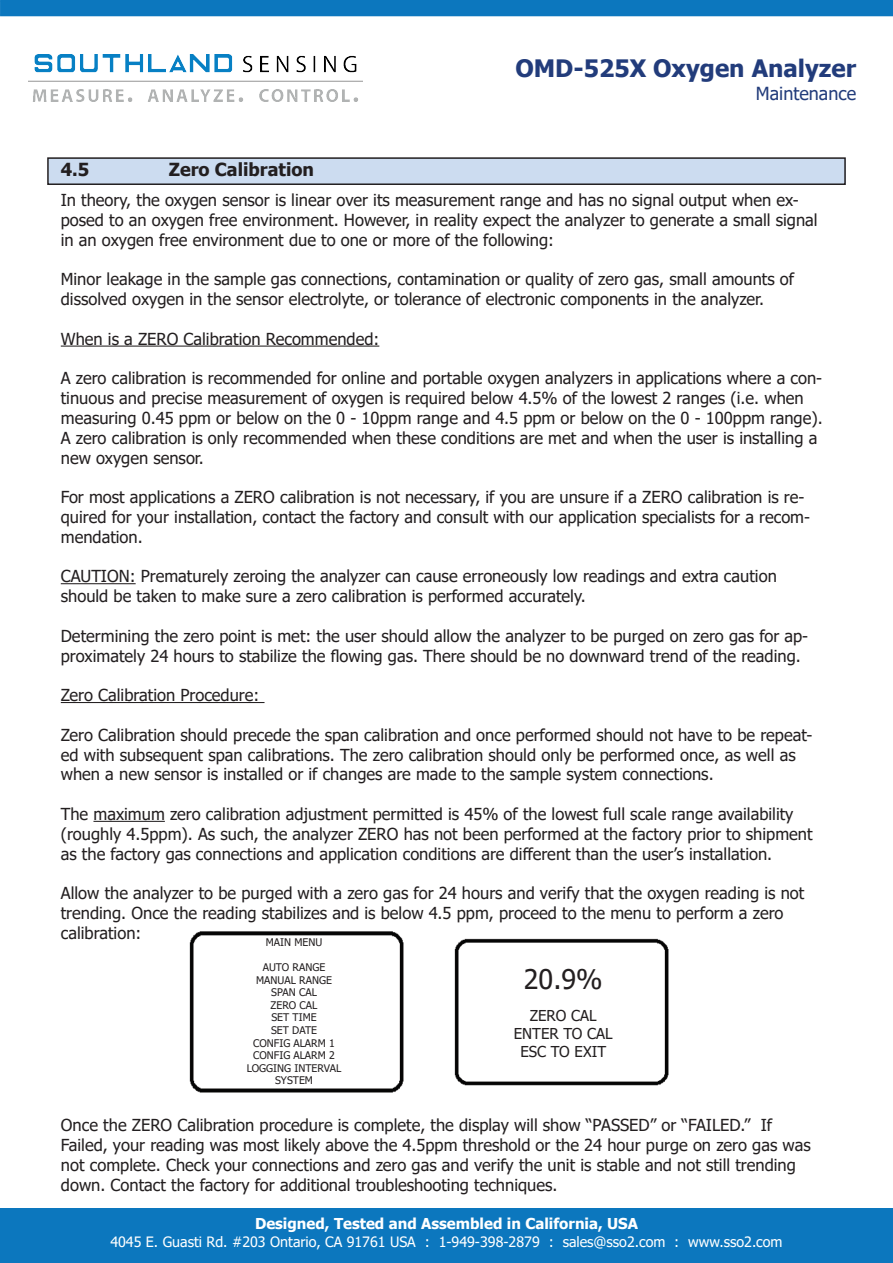
<style>
.page{position:relative;width:893px;height:1263px;background:#fff}
.page>*{position:absolute;margin:0;border:0;box-sizing:border-box;transform-origin:0 0}
.t1{font:27px "Tahoma";color:#231f20}
.t2{font:700 24px "Tahoma";color:#223c7b}
.t3{font:700 18px "Tahoma";color:#231f20}
.t4{font:18px "Tahoma";color:#223c7b}
.t5{font:16.5px/19.8px "Tahoma";color:#231f20}
.t6{font:700 15px "Tahoma";color:#fff}
.t7{font:15px "Tahoma";color:#231f20}
.t8{font:14.25px "Tahoma";color:#fff}
.t9{font:10.5px "Tahoma";color:#231f20}
</style>
<div class="page">
<div style="left:48px;top:158px;width:797px;height:26px;background:#ccdcf0"></div>
<div style="left:47px;top:157px;width:799px;height:28px;border:2px solid #231f20"></div>
<hr style="left:61px;top:346px;width:318px;height:1px;background:#231f20">
<hr style="left:61px;top:583px;width:75px;height:1px;background:#231f20">
<hr style="left:61px;top:702px;width:204px;height:1px;background:#231f20">
<hr style="left:93px;top:821px;width:72px;height:1px;background:#231f20">
<div style="left:0;top:1209px;width:893px;height:54px;background:#0c77be"></div>
<div style="left:1px;top:1px;width:891px;height:15px;background:#0c77be"></div>
<div style="left:0;top:0;width:893px;height:16px;border:2px solid #0c77be"></div>
<img style="left:28px;top:54px;width:335px;height:47px">
<img style="left:454px;top:938px;width:215px;height:148px">
<img style="left:189px;top:931px;width:215px;height:162px">
<p class="t2" style="left:515px;top:51px;width:342px">OMD-525X Oxygen Analyzer</p>
<p class="t4" style="left:756px;top:81px;width:102px">Maintenance</p>
<p class="t3" style="left:61px;top:157px;width:30px">4.5</p>
<p class="t3" style="left:169px;top:157px;width:147px">Zero Calibration</p>
<p class="t5" style="left:61px;top:191px;width:758px">In theory, the oxygen sensor is linear over its measurement range and has no signal output when ex&shy;posed to an oxygen free environment. However, in reality expect the analyzer to generate a small signal in an oxygen free environment due to one or more of the following:</p>
<p class="t5" style="left:61px;top:270px;width:735px">Minor leakage in the sample gas connections, contamination or quality of zero gas, small amounts of dissolved oxygen in the sensor electrolyte, or tolerance of electronic components in the analyzer.</p>
<p class="t5" style="left:61px;top:330px;width:320px">When is a ZERO Calibration Recommended:</p>
<p class="t5" style="left:61px;top:369px;width:763px">A zero calibration is recommended for online and portable oxygen analyzers in applications where a con&shy;tinuous and precise measurement of oxygen is required below 4.5% of the lowest 2 ranges (i.e. when measuring 0.45 ppm or below on the 0 - 10ppm range and 4.5 ppm or below on the 0 - 100ppm range).<br>A zero calibration is only recommended when these conditions are met and when the user is installing a new oxygen sensor.</p>
<p class="t5" style="left:61px;top:488px;width:751px">For most applications a ZERO calibration is not necessary, if you are unsure if a ZERO calibration is re&shy;quired for your installation, contact the factory and consult with our application specialists for a recom&shy;mendation.</p>
<p class="t5" style="left:61px;top:567px;width:718px">CAUTION: Prematurely zeroing the analyzer can cause erroneously low readings and extra caution should be taken to make sure a zero calibration is performed accurately.</p>
<p class="t5" style="left:61px;top:627px;width:749px">Determining the zero point is met: the user should allow the analyzer to be purged on zero gas for ap&shy;proximately 24 hours to stabilize the flowing gas. There should be no downward trend of the reading.</p>
<p class="t5" style="left:61px;top:686px;width:200px">Zero Calibration Procedure:</p>
<p class="t5" style="left:61px;top:726px;width:753px">Zero Calibration should precede the span calibration and once performed should not have to be repeat&shy;ed with subsequent span calibrations. The zero calibration should only be performed once, as well as when a new sensor is installed or if changes are made to the sample system connections.</p>
<p class="t5" style="left:61px;top:805px;width:753px">The maximum zero calibration adjustment permitted is 45% of the lowest full scale range availability (roughly 4.5ppm). As such, the analyzer ZERO has not been performed at the factory prior to shipment as the factory gas connections and application conditions are different than the user’s installation.</p>
<p class="t5" style="left:61px;top:884px;width:745px">Allow the analyzer to be purged with a zero gas for 24 hours and verify that the oxygen reading is not trending. Once the reading stabilizes and is below 4.5 ppm, proceed to the menu to perform a zero calibration:</p>
<p class="t9" style="left:266px;top:935px;width:58px">MAIN MENU</p>
<p class="t9" style="left:263px;top:960px;width:64px">AUTO RANGE</p>
<p class="t9" style="left:256px;top:973px;width:77px">MANUAL RANGE</p>
<p class="t9" style="left:271px;top:985px;width:47px">SPAN CAL</p>
<p class="t9" style="left:271px;top:998px;width:48px">ZERO CAL</p>
<p class="t9" style="left:271px;top:1010px;width:47px">SET TIME</p>
<p class="t9" style="left:271px;top:1023px;width:48px">SET DATE</p>
<p class="t9" style="left:253px;top:1036px;width:83px">CONFIG ALARM 1</p>
<p class="t9" style="left:253px;top:1048px;width:83px">CONFIG ALARM 2</p>
<p class="t9" style="left:247px;top:1061px;width:96px">LOGGING INTERVAL</p>
<p class="t9" style="left:275px;top:1073px;width:39px">SYSTEM</p>
<p class="t1" style="left:524px;top:961px;width:80px">20.9%</p>
<p class="t7" style="left:530px;top:1005px;width:68px">ZERO CAL</p>
<p class="t7" style="left:514px;top:1023px;width:100px">ENTER TO CAL</p>
<p class="t7" style="left:520px;top:1041px;width:87px">ESC TO EXIT</p>
<p class="t5" style="left:61px;top:1116px;width:751px">Once the ZERO Calibration procedure is complete, the display will show “PASSED” or “FAILED.” If Failed, your reading was most likely above the 4.5ppm threshold or the 24 hour purge on zero gas was not complete. Check your connections and zero gas and verify the unit is stable and not still trending down. Contact the factory for additional troubleshooting techniques.</p>
<p class="t6" style="left:255px;top:1213px;width:385px">Designed, Tested and Assembled in California, USA</p>
<p class="t8" style="left:110px;top:1232px;width:674px">4045 E. Guasti Rd. #203 Ontario, CA 91761 USA : 1-949-398-2879 : sales@sso2.com : www.sso2.com</p>
</div>
